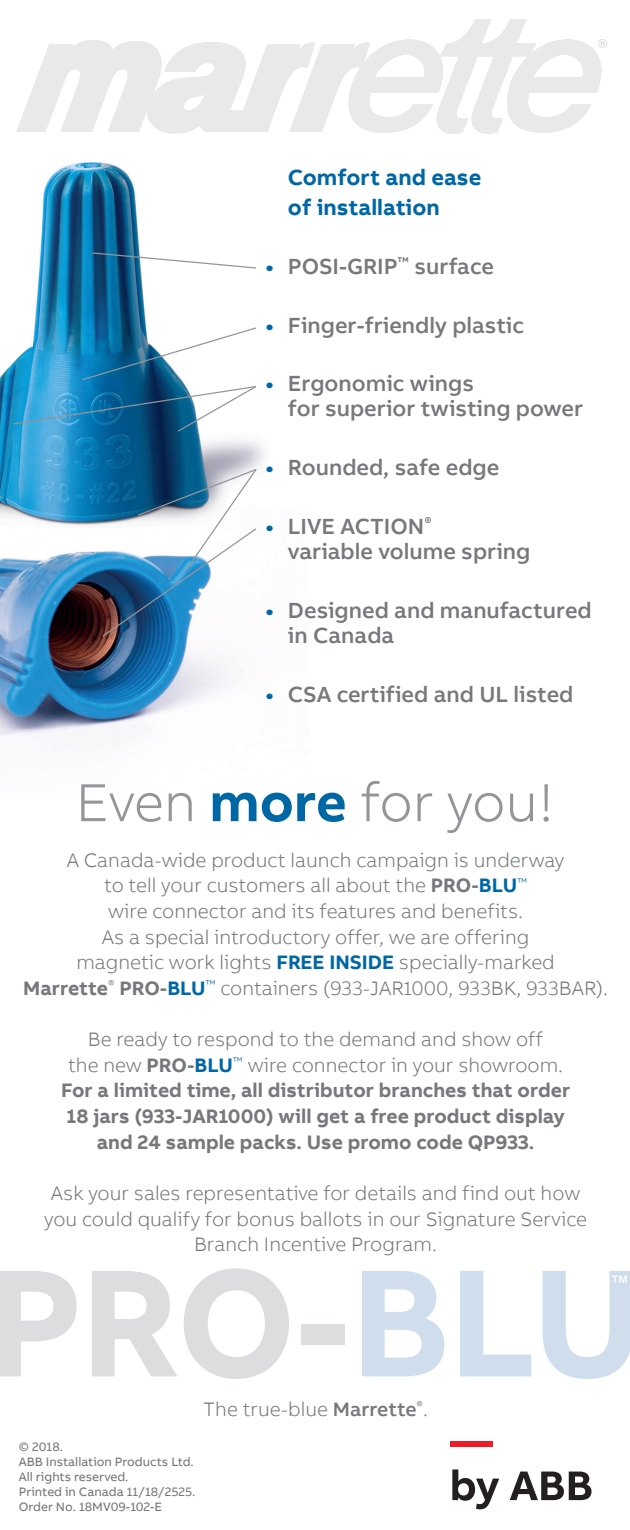
<style>
.page{position:relative;width:630px;height:1530px;background:#fff}
.page>*{position:absolute;margin:0;border:0;box-sizing:border-box;transform-origin:0 0}
.t1{font:700 157.5px "AB Bvoice";letter-spacing:-.01em;color:#dcdddf}
.t2{font:300 55px "AB Bvoice";color:#939598}
.t3{font:500 22.5px/25px "AB Bvoice";color:#76787b}
.t4{font:700 22.5px/30px "AB Bvoice";color:#0067a5}
.t5{font:300 20px/25.5px "AB Bvoice";color:#76787b;text-align:center}
.t6{font:700 20px/25.5px "AB Bvoice";color:#76787b;text-align:center}
.t7{font:20px "Helvetica";color:#fff}
.t8{font:12.75px "Helvetica";color:#231f20}
.t9{font:12.5px/15px "AB Bvoice";color:#76787b}
.s1{font-weight:700;color:#0067a5}
.s2{font-weight:700}
.s3{font-weight:300}
.s4{color:#0067a5}
.s5{color:#cfdded}
.s6{font-weight:500}
</style>
<div class="page">
<img style="left:0;top:195px;width:264px;height:541px">
<div style="left:450px;top:1441px;width:42px;height:6px;background:#ee1c28"></div>
<svg style="left:452px;top:1469px;width:47px;height:40px"></svg>
<svg style="left:510px;top:1472px;width:82px;height:28px"></svg>
<img style="left:16px;top:131px;width:120px;height:64px">
<svg style="left:17px;top:19px;width:585px;height:116px"></svg>
<div style="left:581px;top:121px;width:27px;height:18px;background:#fff"></div>
<div style="left:601px;top:39px;width:27px;height:18px;background:#fff"></div>
<svg style="left:90px;top:252px;width:167px;height:17px"></svg>
<svg style="left:12px;top:326px;width:246px;height:107px"></svg>
<svg style="left:101px;top:468px;width:157px;height:170px"></svg>
<p class="t8" style="left:598px;top:34px;width:11px">®</p>
<p class="t4" style="left:288px;top:162px;width:195px">Comfort and ease of installation</p>
<p class="t3" style="left:265px;top:254px;width:230px"><span class="s1">•</span> POSI-GRIP<sup>™</sup> surface</p>
<p class="t3" style="left:265px;top:313px;width:260px"><span class="s1">•</span> Finger-friendly plastic</p>
<p class="t3" style="left:288px;top:371px;width:297px;text-indent:-22px"><span class="s1">•</span> Ergonomic wings<br>for superior twisting power</p>
<p class="t3" style="left:265px;top:455px;width:235px"><span class="s1">•</span> Rounded, safe edge</p>
<p class="t3" style="left:288px;top:514px;width:244px;text-indent:-22px"><span class="s1">•</span> LIVE ACTION<sup>®<br></sup>variable volume spring</p>
<p class="t3" style="left:288px;top:598px;width:305px;text-indent:-22px"><span class="s1">•</span> Designed and manufactured in Canada</p>
<p class="t3" style="left:265px;top:682px;width:309px"><span class="s1">•</span> CSA certified and UL listed</p>
<h2 class="t2" style="left:76px;top:770px;width:480px">Even <span class="s1">more</span> for you!</h2>
<p class="t5" style="left:23px;top:847px;width:586px">A Canada-wide product launch campaign is underway<br>to tell your customers all about the <span class="s2">PRO-</span><span class="s1">BLU</span><sup>™<br></sup>wire connector and its features and benefits.<br>As a special introductory offer, we are offering<br>magnetic work lights <span class="s1">FREE INSIDE</span> specially-marked<br><span class="s2">Marrette</span><sup>®</sup> <span class="s2">PRO-</span><span class="s1">BLU</span><sup>™</sup> containers (933-JAR1000, 933BK, 933BAR).</p>
<p class="t6" style="left:61px;top:1027px;width:511px"><span class="s3">Be ready to respond to the demand and show off<br>the new</span> PRO-<span class="s4">BLU</span><sup>™</sup> <span class="s3">wire connector in your showroom.<br></span>For a limited time, all distributor branches that order 18 jars (933-JAR1000) will get a free product display and 24 sample packs. Use promo code QP933.</p>
<p class="t5" style="left:44px;top:1180px;width:544px">Ask your sales representative for details and find out how you could qualify for bonus ballots in our Signature Service<br>Branch Incentive Program.</p>
<h1 class="t1" style="left:-13px;top:1223px;width:658px">PRO-<span class="s5">BLU</span></h1>
<p class="t7" style="left:610px;top:1267px;width:21px">™</p>
<p class="t5" style="left:203px;top:1397px;width:226px">The true-blue <span class="s6">Marrette</span><sup>®</sup>.</p>
<p class="t9" style="left:19px;top:1439px;width:178px">© 2018.<br>ABB Installation Products Ltd.<br>All rights reserved.<br>Printed in Canada 11/18/2525.<br>Order No. 18MV09-102-E</p>
</div>
